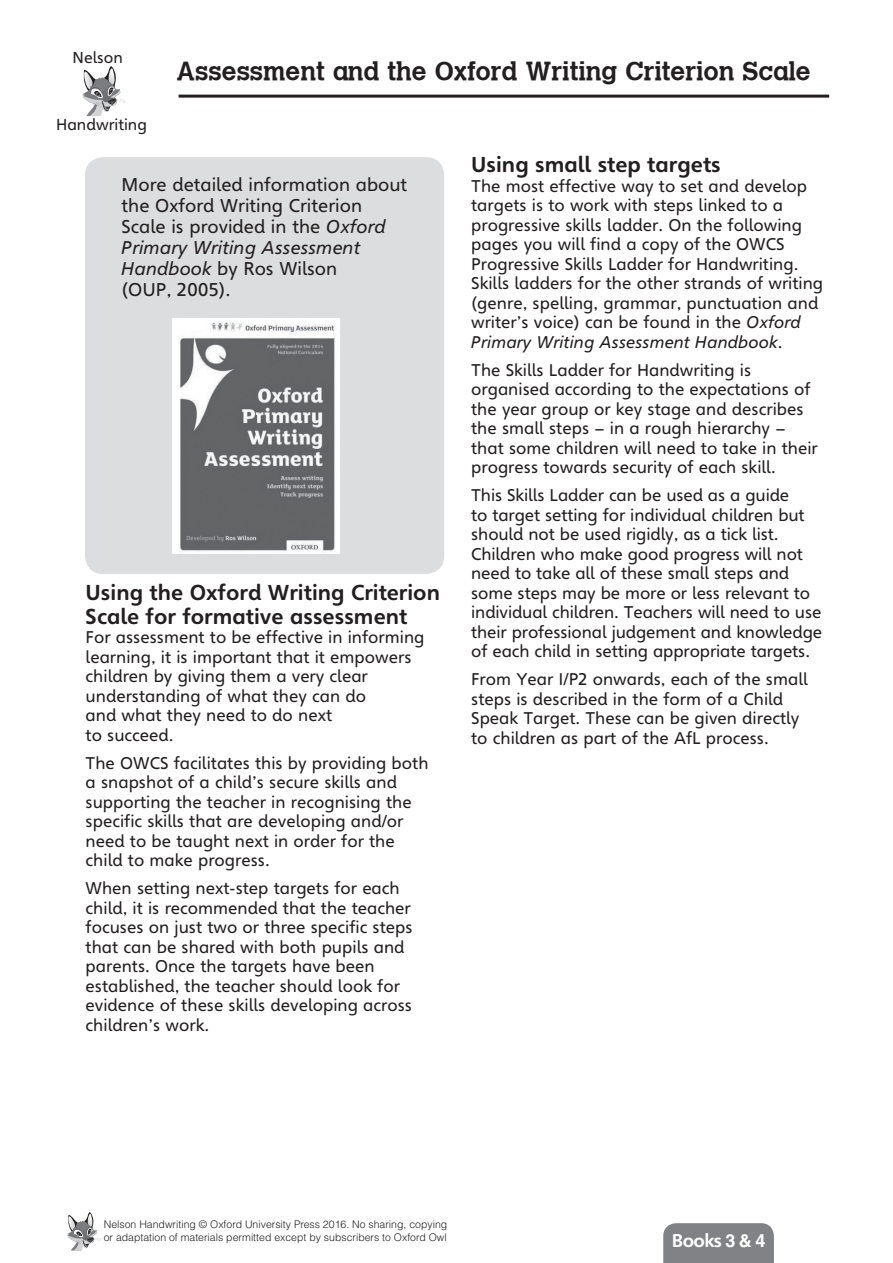
<style>
.page{position:relative;width:893px;height:1263px;background:#fff}
.page>*{position:absolute;margin:0;border:0;box-sizing:border-box;transform-origin:0 0}
.t1{font:25.5px "Calvert MT Bold";color:#231f20}
.t2{font:700 21px/24px "Heinemann Special";color:#231f20}
.t3{font:18px/21px "Heinemann Special";color:#231f20}
.t4{font:700 18px "Heinemann Special";letter-spacing:-.04em;color:#fff}
.t5{font:16.5px/19.5px "Heinemann Special";color:#231f20}
.t6{font:15.3px "Heinemann Special";color:#231f20}
.t7{font:300 10.5px/13.5px "Helvetica LT Std";color:#231f20}
.s1{font-style:italic}
.s2{font-family:"Helvetica LT Std"}
</style>
<div class="page">
<svg style="left:67px;top:1212px;width:34px;height:38px"></svg>
<div style="left:663px;top:1223px;width:111px;height:40px;background:#808285"></div>
<div style="left:85px;top:157px;width:359px;height:417px;background:#dcddde;border-radius:18px"></div>
<svg style="left:82px;top:66px;width:44px;height:50px"></svg>
<hr style="left:179px;top:95px;width:650px;height:3px;background:#231f20">
<img style="left:173px;top:318px;width:167px;height:235px">
<p class="t6" style="left:73px;top:48px;width:52px">Nelson</p>
<p class="t6" style="left:56px;top:115px;width:92px">Handwriting</p>
<h1 class="t1" style="left:177px;top:55px;width:635px">Assessment and the Oxford Writing Criterion Scale</h1>
<p class="t3" style="left:122px;top:174px;width:287px">More detailed information about the Oxford Writing Criterion<br>Scale is provided in the <span class="s1">Oxford<br>Primary Writing Assessment<br>Handbook</span> by Ros Wilson<br>(OUP, 2005).</p>
<p class="t2" style="left:86px;top:580px;width:356px">Using the Oxford Writing Criterion<br>Scale for formative assessment</p>
<p class="t5" style="left:86px;top:628px;width:340px">For assessment to be effective in informing learning, it is important that it empowers children by giving them a very clear understanding of what they can do<br>and what they need to do next<br>to succeed.</p>
<p class="t5" style="left:86px;top:753px;width:344px">The OWCS facilitates this by providing both a snapshot of a child’s secure skills and supporting the teacher in recognising the specific skills that are developing and/or need to be taught next in order for the child to make progress.</p>
<p class="t5" style="left:86px;top:879px;width:328px">When setting next-step targets for each child, it is recommended that the teacher focuses on just two or three specific steps that can be shared with both pupils and parents. Once the targets have been established, the teacher should look for evidence of these skills developing across children’s work.</p>
<p class="t2" style="left:471px;top:153px;width:251px">Using small step targets</p>
<p class="t5" style="left:471px;top:176px;width:353px">The most effective way to set and develop targets is to work with steps linked to a progressive skills ladder. On the following pages you will find a copy of the OWCS Progressive Skills Ladder for Handwriting.<br>Skills ladders for the other strands of writing (genre, spelling, grammar, punctuation and writer’s voice) can be found in the <span class="s1">Oxford Primary Writing Assessment Handbook</span>.</p>
<p class="t5" style="left:471px;top:360px;width:348px">The Skills Ladder for Handwriting is organised according to the expectations of the year group or key stage and describes the small steps – in a rough hierarchy – that some children will need to take in their progress towards security of each skill.</p>
<p class="t5" style="left:471px;top:486px;width:353px">This Skills Ladder can be used as a guide<br>to target setting for individual children but should not be used rigidly, as a tick list.<br>Children who make good progress will not need to take all of these small steps and some steps may be more or less relevant to individual children. Teachers will need to use their professional judgement and knowledge of each child in setting appropriate targets.</p>
<p class="t5" style="left:471px;top:670px;width:338px">From Year 1/P2 onwards, each of the small steps is described in the form of a Child Speak Target. These can be given directly to children as part of the AfL process.</p>
<p class="t7" style="left:104px;top:1217px;width:345px">Nelson Handwriting © Oxford University Press 2016. No sharing, copying or adaptation of materials permitted except by subscribers to Oxford Owl</p>
<p class="t4" style="left:672px;top:1230px;width:95px">Books <span class="s2">3 &amp; 4</span></p>
</div>
